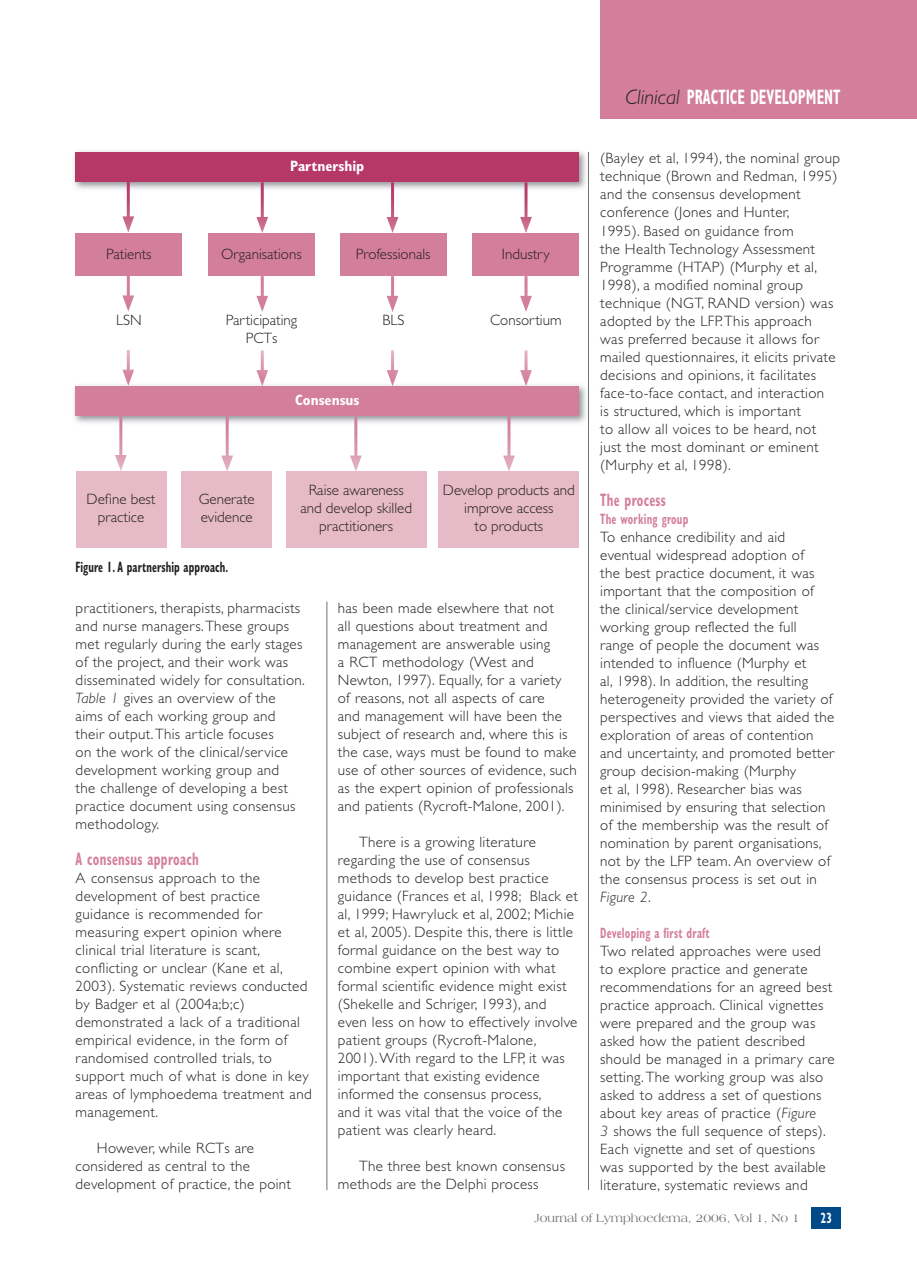
<style>
.page{position:relative;width:917px;height:1287px;background:#fff}
.page>*{position:absolute;margin:0;border:0;box-sizing:border-box;transform-origin:0 0}
.t1{font:700 condensed 21px "Gill Sans";color:#fff;scale:.7 1}
.t2{font:700 condensed 18px "Gill Sans";letter-spacing:.025em;color:#d37e9a;scale:.7 1}
.t3{font:300 15px/18px "Gill Sans";letter-spacing:.025em;color:#231f20}
.t4{font:300 15px/18px "Gill Sans";color:#231f20;text-align:center}
.t5{font:700 condensed 15px "Gill Sans";letter-spacing:.025em;color:#d37e9a;scale:.7 1}
.t6{font:700 condensed 15px "Gill Sans";letter-spacing:.01em;color:#231f20;scale:.7 1}
.t7{font:700 condensed 15px "Gill Sans";color:#fff}
.t8{font:700 condensed 15px "Gill Sans";color:#fff;scale:.7 1}
.t9{font:12px "Americana BT";color:#727172}
.s1{font-style:italic}
.s2{font-weight:300;font-style:italic;font-stretch:normal;color:#231f20}
</style>
<div class="page">
<hr style="left:327px;top:601px;width:1px;height:589px;background:#727172">
<hr style="left:588px;top:152px;width:1px;height:1038px;background:#727172">
<img style="left:74px;top:151px;width:512px;height:41px">
<div style="left:76px;top:152px;width:503px;height:30px;background:#b63867"></div>
<div style="left:76px;top:233px;width:106px;height:43px;background:#d37e9a"></div>
<div style="left:208px;top:233px;width:107px;height:43px;background:#d37e9a"></div>
<div style="left:340px;top:233px;width:106px;height:43px;background:#d37e9a"></div>
<div style="left:472px;top:233px;width:107px;height:43px;background:#d37e9a"></div>
<img style="left:74px;top:385px;width:512px;height:41px">
<div style="left:76px;top:386px;width:503px;height:30px;background:#d37e9a"></div>
<div style="left:76px;top:471px;width:90px;height:77px;background:#e6bac6"></div>
<div style="left:181px;top:471px;width:91px;height:77px;background:#e6bac6"></div>
<div style="left:286px;top:471px;width:140px;height:77px;background:#e6bac6"></div>
<div style="left:439px;top:471px;width:140px;height:77px;background:#e6bac6"></div>
<hr style="left:127px;top:182px;width:3px;height:40px;background:#fff">
<svg style="left:122px;top:216px;width:12px;height:16px"></svg>
<hr style="left:261px;top:182px;width:3px;height:41px;background:#fff">
<svg style="left:256px;top:217px;width:12px;height:16px"></svg>
<hr style="left:391px;top:182px;width:3px;height:41px;background:#fff">
<svg style="left:387px;top:217px;width:11px;height:16px"></svg>
<hr style="left:524px;top:182px;width:3px;height:41px;background:#fff">
<svg style="left:520px;top:217px;width:12px;height:16px"></svg>
<hr style="left:127px;top:276px;width:3px;height:25px;background:#d37e9a">
<svg style="left:122px;top:295px;width:12px;height:16px"></svg>
<hr style="left:261px;top:276px;width:3px;height:25px;background:#d37e9a">
<svg style="left:256px;top:296px;width:12px;height:16px"></svg>
<hr style="left:391px;top:276px;width:3px;height:25px;background:#d37e9a">
<svg style="left:387px;top:296px;width:11px;height:16px"></svg>
<hr style="left:524px;top:276px;width:3px;height:25px;background:#d37e9a">
<svg style="left:520px;top:296px;width:12px;height:16px"></svg>
<svg style="left:122px;top:370px;width:12px;height:16px"></svg>
<svg style="left:256px;top:370px;width:12px;height:16px"></svg>
<svg style="left:387px;top:370px;width:11px;height:16px"></svg>
<svg style="left:520px;top:370px;width:12px;height:16px"></svg>
<hr style="left:119px;top:416px;width:3px;height:45px;background:#fff">
<svg style="left:115px;top:455px;width:12px;height:16px"></svg>
<hr style="left:226px;top:416px;width:3px;height:45px;background:#fff">
<svg style="left:221px;top:455px;width:12px;height:16px"></svg>
<hr style="left:354px;top:416px;width:3px;height:45px;background:#fff">
<svg style="left:350px;top:455px;width:12px;height:16px"></svg>
<hr style="left:507px;top:416px;width:3px;height:45px;background:#fff">
<svg style="left:503px;top:455px;width:12px;height:16px"></svg>
<div style="left:600px;top:0;width:317px;height:118px;background:#d37e9a"></div>
<div style="left:811px;top:1207px;width:30px;height:21px;background:#004b87"></div>
<p class="t7" style="left:290px;top:157px;width:76px">Partnership</p>
<p class="t4" style="left:106px;top:245px;width:47px">Patients</p>
<p class="t4" style="left:221px;top:245px;width:82px">Organisations</p>
<p class="t4" style="left:356px;top:245px;width:76px">Professionals</p>
<p class="t4" style="left:502px;top:245px;width:49px">Industry</p>
<p class="t3" style="left:116px;top:311px;width:27px">LSN</p>
<p class="t4" style="left:226px;top:311px;width:73px">Participating<br>PCTs</p>
<p class="t3" style="left:382px;top:311px;width:24px">BLS</p>
<p class="t4" style="left:490px;top:311px;width:73px">Consortium</p>
<p class="t7" style="left:295px;top:391px;width:66px">Consensus</p>
<p class="t4" style="left:87px;top:490px;width:70px">Define best practice</p>
<p class="t4" style="left:199px;top:490px;width:57px;text-align:left">Generate evidence</p>
<p class="t4" style="left:300px;top:481px;width:113px">Raise awareness and develop skilled practitioners</p>
<p class="t4" style="left:443px;top:481px;width:133px">Develop products and improve access<br>to products</p>
<p class="t6" style="left:76px;top:558px;width:219px">Figure 1. A partnership approach.</p>
<p class="t3" style="left:76px;top:599px;width:231px">practitioners, therapists, pharmacists and nurse managers. These groups met regularly during the early stages of the project, and their work was disseminated widely for consultation.<br><span class="s1">Table 1</span> gives an overview of the aims of each working group and their output. This article focuses<br>on the work of the clinical/service development working group and<br>the challenge of developing a best practice document using consensus methodology.</p>
<p class="t2" style="left:76px;top:848px;width:177px">A consensus approach</p>
<p class="t3" style="left:76px;top:869px;width:238px">A consensus approach to the development of best practice guidance is recommended for measuring expert opinion where clinical trial literature is scant, conflicting or unclear (Kane et al,<br>2003). Systematic reviews conducted by Badger et al (2004a;b;c) demonstrated a lack of a traditional empirical evidence, in the form of randomised controlled trials, to support much of what is done in key areas of lymphoedema treatment and management.</p>
<p class="t3" style="left:76px;top:1139px;width:217px;text-indent:21px">However, while RCTs are considered as central to the development of practice, the point</p>
<p class="t3" style="left:338px;top:599px;width:240px">has been made elsewhere that not<br>all questions about treatment and management are answerable using<br>a RCT methodology (West and Newton, 1997). Equally, for a variety of reasons, not all aspects of care<br>and management will have been the subject of research and, where this is the case, ways must be found to make use of other sources of evidence, such as the expert opinion of professionals and patients (Rycroft-Malone, 2001).</p>
<p class="t3" style="left:338px;top:833px;width:242px;text-indent:21px">There is a growing literature regarding the use of consensus methods to develop best practice guidance (Frances et al, 1998; Black et al, 1999; Hawryluck et al, 2002; Michie et al, 2005). Despite this, there is little formal guidance on the best way to combine expert opinion with what formal scientific evidence might exist (Shekelle and Schriger, 1993), and even less on how to effectively involve patient groups (Rycroft-Malone, 2001). With regard to the LFP, it was important that existing evidence informed the consensus process,<br>and it was vital that the voice of the patient was clearly heard.</p>
<p class="t3" style="left:338px;top:1157px;width:229px;text-indent:21px">The three best known consensus methods are the Delphi process</p>
<h1 class="t1" style="left:625px;top:85px;width:309px"><span class="s2">Clinical</span> PRACTICE DEVELOPMENT</h1>
<p class="t3" style="left:600px;top:150px;width:241px">(Bayley et al, 1994), the nominal group technique (Brown and Redman, 1995) and the consensus development conference (Jones and Hunter,<br>1995). Based on guidance from<br>the Health Technology Assessment Programme (HTAP) (Murphy et al, 1998), a modified nominal group technique (NGT, RAND version) was adopted by the LFP. This approach<br>was preferred because it allows for mailed questionnaires, it elicits private decisions and opinions, it facilitates face-to-face contact, and interaction<br>is structured, which is important<br>to allow all voices to be heard, not just the most dominant or eminent (Murphy et al, 1998).</p>
<p class="t2" style="left:600px;top:489px;width:95px">The process</p>
<p class="t5" style="left:600px;top:509px;width:128px">The working group</p>
<p class="t3" style="left:600px;top:528px;width:235px">To enhance credibility and aid eventual widespread adoption of<br>the best practice document, it was important that the composition of the clinical/service development working group reflected the full range of people the document was intended to influence (Murphy et<br>al, 1998). In addition, the resulting heterogeneity provided the variety of perspectives and views that aided the exploration of areas of contention and uncertainty, and promoted better group decision-making (Murphy<br>et al, 1998). Researcher bias was minimised by ensuring that selection of the membership was the result of nomination by parent organisations, not by the LFP team. An overview of the consensus process is set out in <span class="s1">Figure 2</span>.</p>
<p class="t5" style="left:600px;top:923px;width:158px">Developing a first draft</p>
<p class="t3" style="left:600px;top:942px;width:236px">Two related approaches were used to explore practice and generate recommendations for an agreed best practice approach. Clinical vignettes were prepared and the group was asked how the patient described should be managed in a primary care setting. The working group was also asked to address a set of questions about key areas of practice (<span class="s1">Figure<br>3</span> shows the full sequence of steps).<br>Each vignette and set of questions was supported by the best available literature, systematic reviews and</p>
<p class="t9" style="left:534px;top:1211px;width:267px">Journal of Lymphoedema, 2006, Vol 1, No 1</p>
<p class="t8" style="left:821px;top:1209px;width:17px">23</p>
</div>
